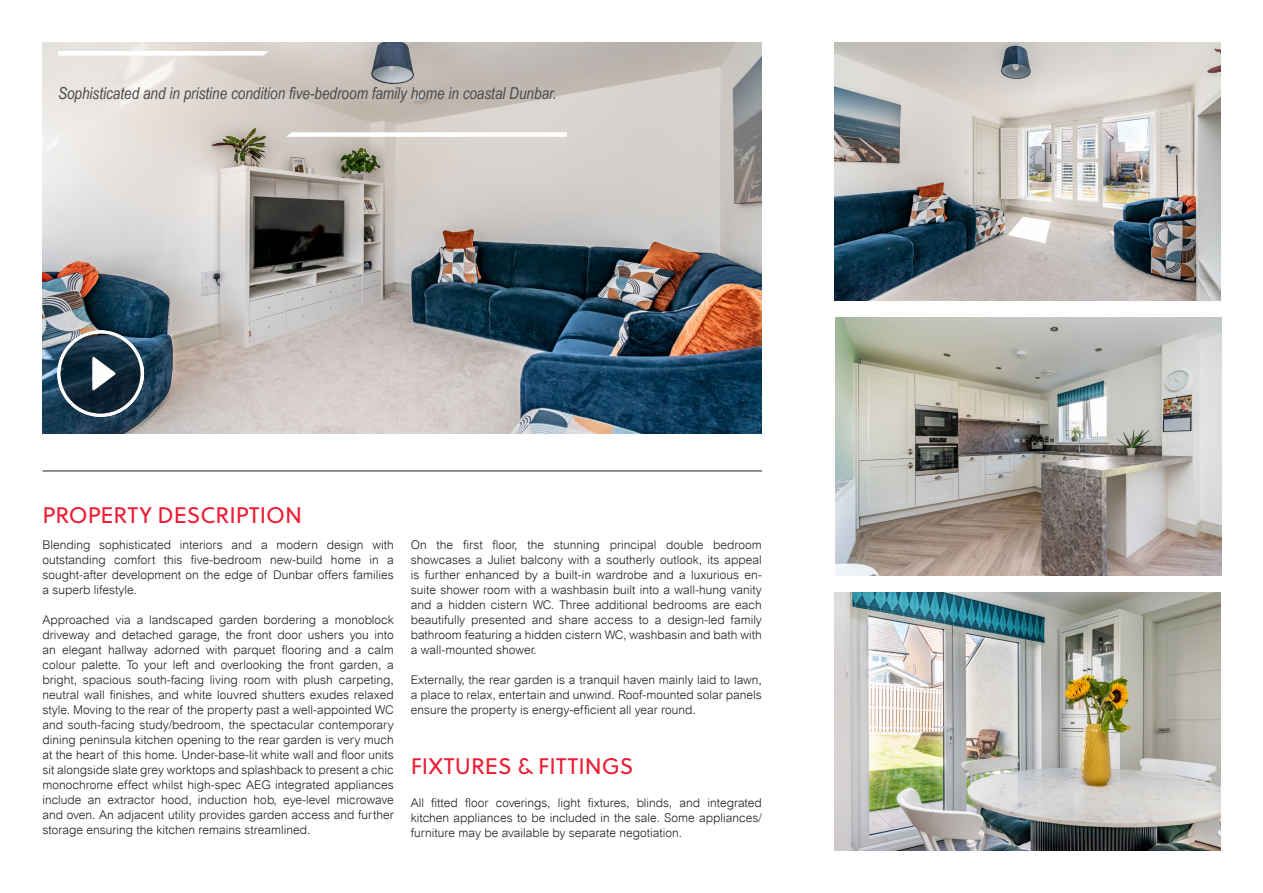
<style>
.page{position:relative;width:1263px;height:893px;background:#fff}
.page>*{position:absolute;margin:0;border:0;box-sizing:border-box;transform-origin:0 0}
._4_heads{font:22.5px "Soleil";color:#ed1d35}
._3_text{font:italic 16.5px "Arial Narrow";color:#494a4b}
._3_text-2{font:300 12px/15px "Arial";color:#231f20;text-align:justify}
</style>
<div class="page">
<img style="left:835px;top:43px;width:385px;height:258px">
<img style="left:43px;top:43px;width:719px;height:391px">
<svg style="left:58px;top:51px;width:211px;height:5px"></svg>
<svg style="left:286px;top:132px;width:281px;height:5px"></svg>
<img style="left:57px;top:330px;width:87px;height:87px">
<hr style="left:43px;top:471px;width:719px;height:1px;background:#231f20">
<img style="left:836px;top:317px;width:385px;height:258px">
<img style="left:835px;top:592px;width:385px;height:258px">
<p class="_3_text" style="left:58px;top:82px;width:500px">Sophisticated and in pristine condition five-bedroom family home in coastal Dunbar.</p>
<p class="_4_heads" style="left:43px;top:499px;width:261px">PROPERTY DESCRIPTION</p>
<p class="_3_text-2" style="left:43px;top:537px;width:353px">Blending sophisticated interiors and a modern design with outstanding comfort this five-bedroom new-build home in a sought-after development on the edge of Dunbar offers families a superb lifestyle.</p>
<p class="_3_text-2" style="left:43px;top:612px;width:353px">Approached via a landscaped garden bordering a monoblock driveway and detached garage, the front door ushers you into an elegant hallway adorned with parquet flooring and a calm colour palette. To your left and overlooking the front garden, a bright, spacious south-facing living room with plush carpeting, neutral wall finishes, and white louvred shutters exudes relaxed style. Moving to the rear of the property past a well-appointed WC and south-facing study/bedroom, the spectacular contemporary dining peninsula kitchen opening to the rear garden is very much at the heart of this home. Under-base-lit white wall and floor units sit alongside slate grey worktops and splashback to present a chic monochrome effect whilst high-spec AEG integrated appliances include an extractor hood, induction hob, eye-level microwave and oven. An adjacent utility provides garden access and further storage ensuring the kitchen remains streamlined.</p>
<p class="_3_text-2" style="left:411px;top:537px;width:353px">On the first floor, the stunning principal double bedroom showcases a Juliet balcony with a southerly outlook, its appeal is further enhanced by a built-in wardrobe and a luxurious en&shy;suite shower room with a washbasin built into a wall-hung vanity and a hidden cistern WC. Three additional bedrooms are each beautifully presented and share access to a design-led family bathroom featuring a hidden cistern WC, washbasin and bath with a wall-mounted shower.</p>
<p class="_3_text-2" style="left:411px;top:672px;width:353px">Externally, the rear garden is a tranquil haven mainly laid to lawn, a place to relax, entertain and unwind. Roof-mounted solar panels ensure the property is energy-efficient all year round.</p>
<p class="_4_heads" style="left:411px;top:749px;width:224px">FIXTURES &amp; FITTINGS</p>
<p class="_3_text-2" style="left:411px;top:795px;width:353px">All fitted floor coverings, light fixtures, blinds, and integrated kitchen appliances to be included in the sale. Some appliances/ furniture may be available by separate negotiation.</p>
</div>
